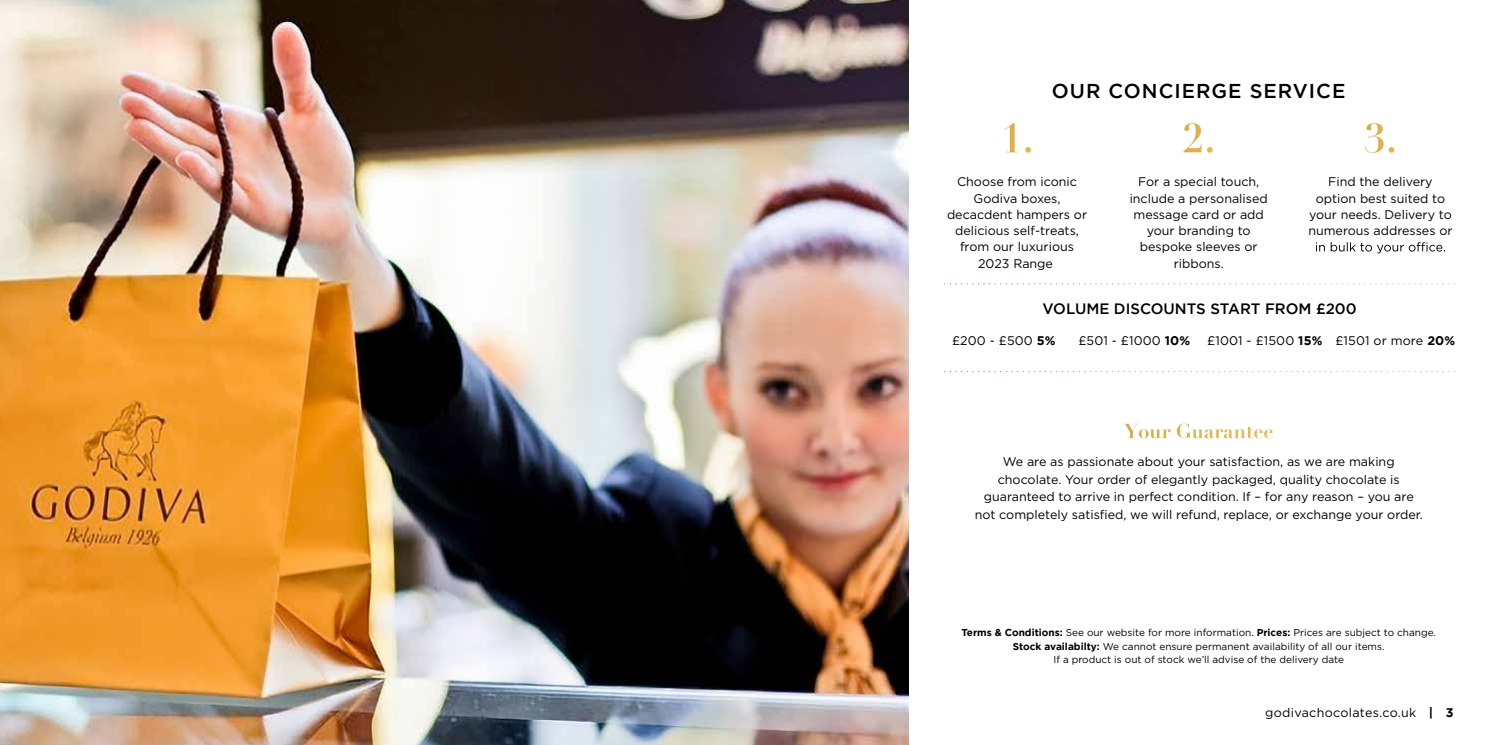
<style>
.page{position:relative;width:1489px;height:745px;background:#fff}
.page>*{position:absolute;margin:0;border:0;box-sizing:border-box;transform-origin:0 0}
.t1{font:500 20px "Gotham";letter-spacing:.05em;color:#000}
.t2{font:500 15px "Gotham";color:#000}
.t3{font:12.5px/16.2px "Gotham";color:#000;text-align:center}
.t4{font:12.5px "Gotham";letter-spacing:.025em;color:#000}
.t5{font:10px/13.8px "Gotham";color:#000;text-align:center}
.s1{color:#fff}
.s2{font-weight:700}
</style>
<div class="page">
<img style="left:0;top:0;width:908px;height:744px">
<svg style="left:1004px;top:123px;width:26px;height:30px"></svg>
<svg style="left:1183px;top:123px;width:29px;height:30px"></svg>
<svg style="left:1364px;top:123px;width:30px;height:30px"></svg>
<svg style="left:1316px;top:242px;width:128px;height:11px"></svg>
<svg style="left:1124px;top:423px;width:148px;height:15px"></svg>
<svg style="left:944px;top:283px;width:510px;height:1px"></svg>
<svg style="left:944px;top:371px;width:510px;height:1px"></svg>
<h1 class="t1" style="left:1051px;top:79px;width:295px">OUR CONCIERGE SERVICE</h1>
<p class="t3" style="left:946px;top:173px;width:141px">Choose from iconic<br>Godiva boxes, decacdent hampers or delicious self-treats, from our luxurious<br>2023 Range<span class="s1">.</span></p>
<p class="t3" style="left:1129px;top:173px;width:140px">For a special touch, include a personalised message card or add your branding to bespoke sleeves or ribbons.</p>
<p class="t3" style="left:1308px;top:173px;width:146px">Find the delivery option best suited to your needs. Delivery to numerous addresses or</p>
<p class="t2" style="left:1042px;top:299px;width:315px">VOLUME DISCOUNTS START FROM £200</p>
<p class="t3" style="left:952px;top:332px;width:105px">£200 - £500 <span class="s2">5%</span></p>
<p class="t3" style="left:1078px;top:332px;width:113px">£501 - £1000 <span class="s2">10%</span></p>
<p class="t3" style="left:1207px;top:332px;width:249px">£1001 - £1500 <span class="s2">15%</span> £1501 or more <span class="s2">20%</span></p>
<p class="t3" style="left:974px;top:452px;width:449px;line-height:17.5px">We are as passionate about your satisfaction, as we are making chocolate. Your order of elegantly packaged, quality chocolate is guaranteed to arrive in perfect condition. If – for any reason – you are not completely satisfied, we will refund, replace, or exchange your order.</p>
<p class="t5" style="left:961px;top:624px;width:476px"><span class="s2">Terms &amp; Conditions:</span> See our website for more information. <span class="s2">Prices:</span> Prices are subject to change.<br><span class="s2">Stock availabilty:</span> We cannot ensure permanent availability of all our items.<br>If a product is out of stock we’ll advise of the delivery date</p>
<p class="t4" style="left:1264px;top:703px;width:190px">godivachocolates.co.uk <span class="s2">| 3</span></p>
</div>
